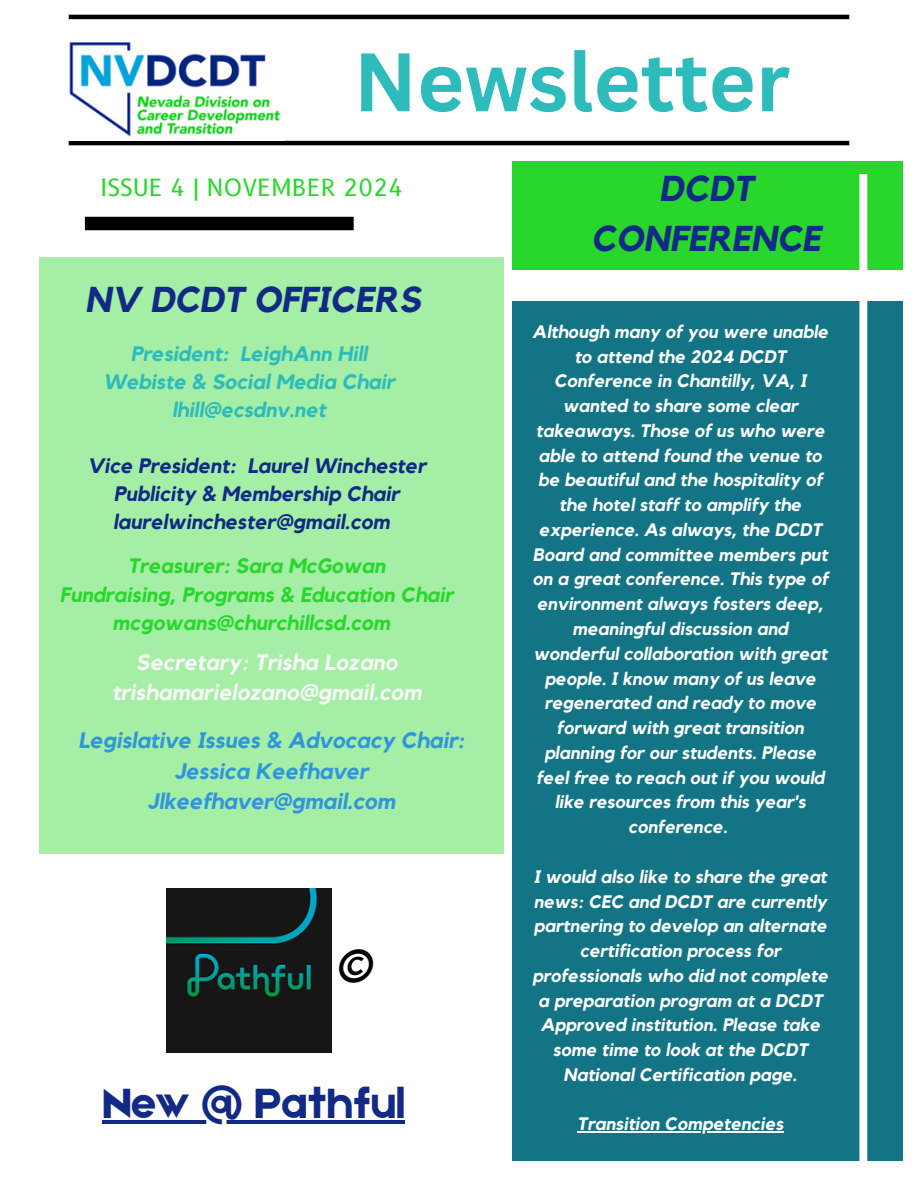
<style>
.page{position:relative;width:918px;height:1188px;background:#fff}
.page>*{position:absolute;margin:0;border:0;box-sizing:border-box;transform-origin:0 0}
.t1{font:700 81px "Canva Sans";color:#2dbbbb}
.t2{font:italic 700 47.7px "Kollektif";color:#000}
.t3{font:45px "Etna";color:#122985}
.t4{font:italic 700 35.85px/49.5px "Kollektif";color:#122985;text-align:center}
.t5{font:23.1px "B612";color:#29d72c}
.t6{font:italic 700 22.35px/30.3px "Kollektif";color:#3195dd;text-align:center}
.t7{font:italic 700 22.35px/30.3px "Kollektif";color:#f9f9f9;text-align:center}
.t8{font:italic 700 20.85px/28.2px "Kollektif";color:#29d72c;text-align:center}
.t9{font:italic 700 20.85px/28.2px "Kollektif";color:#122985;text-align:center}
.t10{font:italic 700 20.85px/28.2px "Kollektif";color:#2dbbbb;text-align:center}
.t11{font:italic 700 18px/24.8px "Kollektif";color:#fff;text-align:center}
</style>
<div class="page">
<div style="left:39px;top:257px;width:465px;height:596px;background:#a4eea5"></div>
<div style="left:85px;top:217px;width:269px;height:13px;background:#000"></div>
<div style="left:512px;top:161px;width:391px;height:109px;background:#29d72c"></div>
<div style="left:512px;top:301px;width:391px;height:860px;background:#127485"></div>
<div style="left:859px;top:174px;width:8px;height:987px;background:#fff"></div>
<hr style="left:69px;top:15px;width:780px;height:4px;background:#000">
<hr style="left:69px;top:141px;width:780px;height:4px;background:#000">
<img style="left:69px;top:42px;width:212px;height:95px">
<img style="left:167px;top:888px;width:164px;height:164px">
<hr style="left:577px;top:1132px;width:206px;height:1px;background:#fff">
<hr style="left:103px;top:1120px;width:302px;height:4px;background:#122985">
<h3 class="t1" style="left:354px;top:25px;width:438px">Newsletter</h3>
<h5 class="t5" style="left:101px;top:174px;width:305px">ISSUE 4 | NOVEMBER 2024</h5>
<h4 class="t4" style="left:85px;top:276px;width:337px">NV DCDT OFFICERS</h4>
<h5 class="t10" style="left:103px;top:341px;width:293px">President: LeighAnn Hill<br>Webiste &amp; Social Media Chair lhill@ecsdnv.net</h5>
<h5 class="t9" style="left:87px;top:452px;width:340px">Vice President: Laurel Winchester<br>Publicity &amp; Membership Chair laurelwinchester@gmail.com</h5>
<h5 class="t8" style="left:60px;top:553px;width:395px">Treasurer: Sara McGowan<br>Fundraising, Programs &amp; Education Chair mcgowans@churchillcsd.com</h5>
<h5 class="t7" style="left:112px;top:648px;width:311px">Secretary: Trisha Lozano trishamarielozano@gmail.com</h5>
<p class="t6" style="left:78px;top:726px;width:388px">Legislative Issues &amp; Advocacy Chair:<br>Jessica Keefhaver<br>Jlkeefhaver@gmail.com</p>
<p class="t2" style="left:333px;top:944px;width:42px">©</p>
<p class="t3" style="left:103px;top:1072px;width:304px">New @ Pathful</p>
<p class="t4" style="left:591px;top:165px;width:232px">DCDT<br>CONFERENCE</p>
<h2 class="t11" style="left:532px;top:320px;width:297px">Although many of you were unable to attend the 2024 DCDT<br>Conference in Chantilly, VA, I wanted to share some clear takeaways. Those of us who were able to attend found the venue to be beautiful and the hospitality of the hotel staff to amplify the experience. As always, the DCDT<br>Board and committee members put on a great conference. This type of environment always fosters deep, meaningful discussion and wonderful collaboration with great people. I know many of us leave regenerated and ready to move forward with great transition planning for our students. Please feel free to reach out if you would like resources from this year's conference.</h2>
<h3 class="t11" style="left:532px;top:865px;width:297px">I would also like to share the great news: CEC and DCDT are currently partnering to develop an alternate certification process for professionals who did not complete a preparation program at a DCDT<br>Approved institution. Please take some time to look at the DCDT<br>National Certification page.</h3>
<p class="t11" style="left:577px;top:1113px;width:208px">Transition Competencies</p>
</div>
